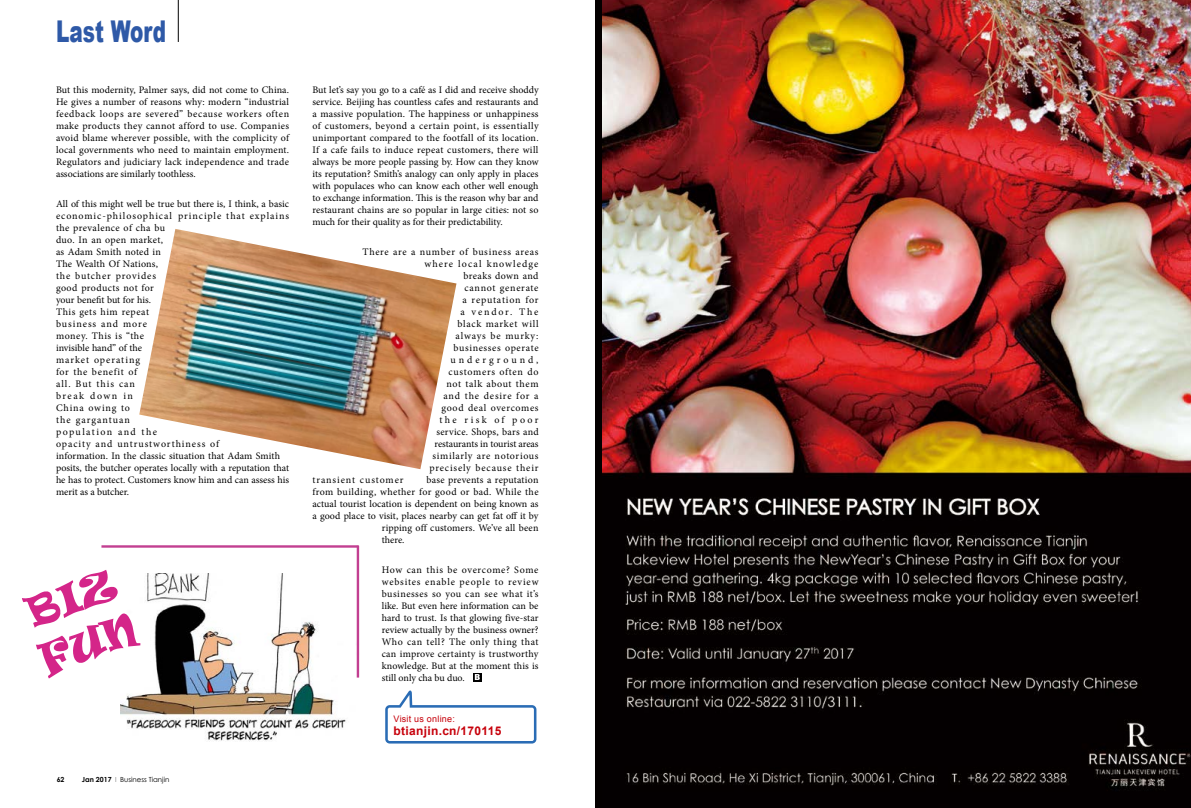
<style>
.page{position:relative;width:1191px;height:808px;background:#fff}
.page>*{position:absolute;margin:0;border:0;box-sizing:border-box;transform-origin:0 0}
.t1{font:40.7px/48.8px "Ravie";color:#d42589}
.t2{font:900 30px "Arial";color:#2e59a7;scale:.67 1}
.t3{font:700 12px "Arial";letter-spacing:.025em;color:#c7000b}
.t4{font:10px/12px "Minion Pro";letter-spacing:.03em;color:#000;text-align:justify}
.t5{font:10px "Minion Pro";letter-spacing:.065em;color:#000}
.t6{font:10px "Minion Pro";letter-spacing:.005em;color:#000}
.t7{font:10px "Minion Pro";letter-spacing:.08em;color:#000}
.t8{font:10px "Minion Pro";letter-spacing:.06em;color:#000}
.t9{font:10px "Minion Pro";letter-spacing:-.01em;color:#000}
.t10{font:10px "Minion Pro";letter-spacing:.105em;color:#000}
.t11{font:10px "Minion Pro";letter-spacing:.085em;color:#000}
.t12{font:10px "Minion Pro";letter-spacing:.07em;color:#000}
.t13{font:10px "Minion Pro";letter-spacing:.23em;color:#000}
.t14{font:10px "Minion Pro";letter-spacing:.295em;color:#000}
.t15{font:10px "Minion Pro";letter-spacing:.18em;color:#000}
.t16{font:9px "Arial";letter-spacing:.025em;color:#c7000b}
.t17{font:7px "Century Gothic";color:#000;scale:.5 1}
.t18{font:700 7px "Century Gothic";color:#000}
.s1{font-weight:700}
</style>
<div class="page">
<div style="left:595px;top:0;width:73px;height:808px;background:#040000"></div>
<div style="left:473px;top:673px;width:8px;height:8px;background:#2d2d2d"></div>
<svg style="left:475px;top:674px;width:5px;height:6px"></svg>
<hr style="left:178px;top:0;width:1px;height:42px;background:#000">
<svg style="left:385px;top:690px;width:151px;height:53px"></svg>
<img style="left:139px;top:229px;width:317px;height:240px">
<img style="left:121px;top:573px;width:238px;height:169px">
<hr style="left:101px;top:545px;width:258px;height:3px;background:#c23f91">
<hr style="left:357px;top:546px;width:2px;height:131px;background:#c23f91">
<img style="left:602px;top:0;width:589px;height:808px">
<h2 class="t2" style="left:56px;top:10px;width:166px">Last Word</h2>
<p class="t4" style="left:56px;top:84px;width:235px">But this modernity, Palmer says, did not come to China.<br>He gives a number of reasons why: modern “industrial feedback loops are severed” because workers often make products they cannot afford to use. Companies avoid blame wherever possible, with the complicity of local governments who need to maintain employment.<br>Regulators and judiciary lack independence and trade associations are similarly toothless.</p>
<p class="t4" style="left:56px;top:198px;width:235px;text-align:left">All of this might well be true but there is, I think, a basic economic-philosophical principle that explains the prevalence of cha bu<br>duo. In an open market,<br>as Adam Smith noted in<br>The Wealth Of Nations,<br>the butcher provides<br>good products not for<br>your benefit but for his.<br>This gets him repeat<br>business and more<br>money. This is “the<br>invisible hand” of the<br>market operating<br>for the benefit of<br>all. But this can<br>break down in<br>China owing to<br>the gargantuan<br>population and the<br>opacity and untrustworthiness of<br>information. In the classic situation that Adam Smith posits, the butcher operates locally with a reputation that he has to protect. Customers know him and can assess his merit as a butcher.</p>
<h1 class="t1" style="left:16px;top:591px;width:102px;rotate:-20deg">BIZ<br>FUN</h1>
<p class="t18" style="left:57px;top:774px;width:9px">62</p>
<p class="t17" style="left:82px;top:775px;width:177px"><span class="s1">Jan 2017</span> I Business Tianjin</p>
<p class="t4" style="left:312px;top:84px;width:228px">But let’s say you go to a café as I did and receive shoddy service. Beijing has countless cafes and restaurants and a massive population. The happiness or unhappiness of customers, beyond a certain point, is essentially unimportant compared to the footfall of its location.<br>If a cafe fails to induce repeat customers, there will always be more people passing by. How can they know its reputation? Smith’s analogy can only apply in places with populaces who can know each other well enough to exchange information. This is the reason why bar and restaurant chains are so popular in large cities: not so much for their quality as for their predictability.</p>
<p class="t5" style="left:362px;top:245px;width:177px">There are a number of business areas</p>
<p class="t10" style="left:424px;top:257px;width:115px">where local knowledge</p>
<p class="t4" style="left:463px;top:270px;width:77px">breaks down and</p>
<p class="t5" style="left:464px;top:281px;width:75px">cannot generate</p>
<p class="t12" style="left:462px;top:293px;width:77px">a reputation for</p>
<p class="t15" style="left:460px;top:305px;width:79px">a vendor. The</p>
<p class="t5" style="left:457px;top:317px;width:83px">black market will</p>
<p class="t7" style="left:455px;top:329px;width:85px">always be murky:</p>
<p class="t5" style="left:453px;top:341px;width:87px">businesses operate</p>
<p class="t14" style="left:450px;top:353px;width:89px">underground,</p>
<p class="t5" style="left:448px;top:365px;width:91px">customers often do</p>
<p class="t8" style="left:446px;top:377px;width:93px">not talk about them</p>
<p class="t7" style="left:443px;top:389px;width:96px">and the desire for a</p>
<p class="t5" style="left:441px;top:401px;width:98px">good deal overcomes</p>
<p class="t13" style="left:439px;top:413px;width:100px">the risk of poor</p>
<p class="t4" style="left:436px;top:426px;width:104px">service. Shops, bars and</p>
<p class="t9" style="left:434px;top:437px;width:106px">restaurants in tourist areas</p>
<p class="t8" style="left:432px;top:449px;width:108px">similarly are notorious</p>
<p class="t7" style="left:429px;top:461px;width:111px">precisely because their</p>
<p class="t11" style="left:312px;top:473px;width:93px">transient customer</p>
<p class="t4" style="left:426px;top:474px;width:113px">base prevents a reputation</p>
<p class="t4" style="left:312px;top:486px;width:228px">from building, whether for good or bad. While the</p>
<p class="t6" style="left:312px;top:497px;width:228px">actual tourist location is dependent on being known as</p>
<p class="t6" style="left:312px;top:509px;width:227px">a good place to visit, places nearby can get fat off it by</p>
<p class="t4" style="left:382px;top:522px;width:158px">ripping off customers. We’ve all been</p>
<p class="t4" style="left:382px;top:534px;width:24px">there.</p>
<p class="t4" style="left:382px;top:563px;width:158px">How can this be overcome? Some websites enable people to review businesses so you can see what it’s like. But even here information can be hard to trust. Is that glowing five-star review actually by the business owner?<br>Who can tell? The only thing that can improve certainty is trustworthy knowledge. But at the moment this is still only cha bu duo.</p>
<p class="t16" style="left:393px;top:712px;width:63px">Visit us online:</p>
<p class="t3" style="left:393px;top:723px;width:109px">btianjin.cn/170115</p>
</div>
